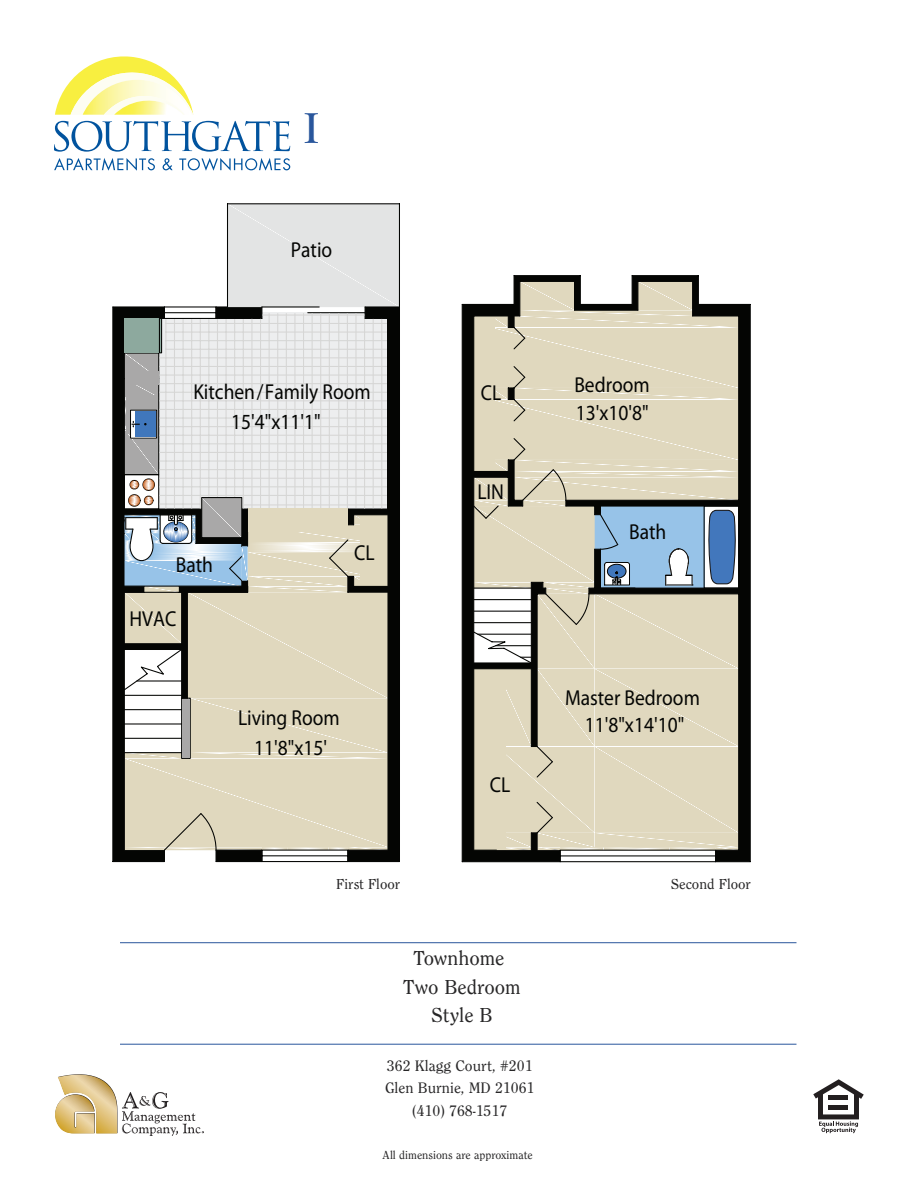
<style>
.page{position:relative;width:918px;height:1188px;background:#fff}
.page>*{position:absolute;margin:0;border:0;box-sizing:border-box;transform-origin:0 0}
.t1{font:44.7px "New Baskerville IT Cby BT";color:#29569c}
.t2{font:21.6px/30.2px "Arial+UHJAZM";color:#040503;text-align:center;scale:.9 1}
.t3{font:21px/28.5px "Clearface Regular DTC";color:#272627;text-align:center}
.t4{font:15.75px/22.5px "Clearface Regular DTC";color:#272627;text-align:center}
.t5{font:15px "Clearface Regular DTC";color:#272627}
.t6{font:12px "Clearface Regular DTC";color:#272627}
</style>
<div class="page">
<svg style="left:54px;top:158px;width:101px;height:13px"></svg>
<svg style="left:163px;top:158px;width:10px;height:12px"></svg>
<svg style="left:179px;top:158px;width:111px;height:13px"></svg>
<svg style="left:54px;top:56px;width:236px;height:96px"></svg>
<div style="left:818px;top:1091px;width:41px;height:28px;border:5px solid #231f20"></div>
<div style="left:829px;top:1105px;width:19px;height:5px;background:#231f20"></div>
<svg style="left:813px;top:1079px;width:51px;height:25px"></svg>
<svg style="left:819px;top:1121px;width:39px;height:12px"></svg>
<svg style="left:55px;top:1074px;width:149px;height:62px"></svg>
<svg style="left:113px;top:308px;width:286px;height:553px;background:#c7c3b4"></svg>
<hr style="left:216px;top:318px;width:46px;height:1px;background:#040503">
<hr style="left:113px;top:306px;width:51px;height:2px;background:#040503">
<hr style="left:216px;top:306px;width:46px;height:2px;background:#040503">
<hr style="left:112px;top:307px;width:1px;height:555px;background:#040503">
<hr style="left:399px;top:307px;width:1px;height:555px;background:#040503">
<hr style="left:113px;top:861px;width:51px;height:1px;background:#040503">
<hr style="left:216px;top:861px;width:46px;height:1px;background:#040503">
<hr style="left:348px;top:861px;width:51px;height:1px;background:#040503">
<hr style="left:187px;top:592px;width:1px;height:106px;background:#040503">
<hr style="left:181px;top:649px;width:1px;height:49px;background:#040503">
<hr style="left:348px;top:592px;width:40px;height:1px;background:#040503">
<hr style="left:354px;top:586px;width:34px;height:1px;background:#040503">
<hr style="left:354px;top:514px;width:34px;height:1px;background:#040503">
<hr style="left:348px;top:509px;width:40px;height:1px;background:#040503">
<div style="left:124px;top:318px;width:38px;height:35px;background:#8da99e"></div>
<svg style="left:367px;top:542px;width:4px;height:10px"></svg>
<svg style="left:348px;top:510px;width:6px;height:15px"></svg>
<hr style="left:124px;top:695px;width:58px;height:1px;background:#040503">
<hr style="left:124px;top:709px;width:58px;height:1px;background:#040503">
<hr style="left:124px;top:738px;width:58px;height:1px;background:#040503">
<hr style="left:124px;top:723px;width:58px;height:2px;background:#040503">
<hr style="left:124px;top:752px;width:58px;height:1px;background:#040503">
<div style="left:181px;top:698px;width:10px;height:61px;border:1px solid #040503"></div>
<svg style="left:228px;top:204px;width:171px;height:115px;background:#d9dada"></svg>
<hr style="left:399px;top:204px;width:1px;height:103px;background:#040503">
<hr style="left:228px;top:203px;width:171px;height:1px;background:#040503">
<hr style="left:227px;top:204px;width:1px;height:103px;background:#040503">
<svg style="left:261px;top:847px;width:88px;height:16px"></svg>
<hr style="left:159px;top:409px;width:231px;height:1px;background:#d6d6d5">
<hr style="left:159px;top:418px;width:231px;height:1px;background:#d6d6d5">
<hr style="left:159px;top:392px;width:231px;height:1px;background:#d6d6d5">
<hr style="left:159px;top:400px;width:231px;height:1px;background:#d6d6d5">
<hr style="left:159px;top:426px;width:231px;height:1px;background:#d6d6d5">
<hr style="left:159px;top:435px;width:231px;height:1px;background:#d6d6d5">
<hr style="left:159px;top:375px;width:231px;height:1px;background:#d6d6d5">
<hr style="left:159px;top:383px;width:231px;height:1px;background:#d6d6d5">
<hr style="left:165px;top:340px;width:225px;height:1px;background:#d6d6d5">
<hr style="left:165px;top:349px;width:225px;height:1px;background:#d6d6d5">
<hr style="left:165px;top:332px;width:225px;height:1px;background:#d6d6d5">
<hr style="left:159px;top:357px;width:231px;height:1px;background:#d6d6d5">
<hr style="left:159px;top:366px;width:231px;height:1px;background:#d6d6d5">
<hr style="left:165px;top:323px;width:225px;height:1px;background:#d6d6d5">
<hr style="left:159px;top:443px;width:231px;height:1px;background:#d6d6d5">
<hr style="left:159px;top:452px;width:231px;height:1px;background:#d6d6d5">
<hr style="left:159px;top:461px;width:231px;height:1px;background:#d6d6d5">
<hr style="left:159px;top:469px;width:231px;height:1px;background:#d6d6d5">
<hr style="left:159px;top:478px;width:231px;height:1px;background:#d6d6d5">
<hr style="left:159px;top:486px;width:231px;height:1px;background:#d6d6d5">
<hr style="left:159px;top:495px;width:231px;height:1px;background:#d6d6d5">
<hr style="left:243px;top:319px;width:1px;height:189px;background:#d6d6d5">
<hr style="left:234px;top:319px;width:1px;height:178px;background:#d6d6d5">
<hr style="left:208px;top:319px;width:1px;height:178px;background:#d6d6d5">
<hr style="left:200px;top:319px;width:1px;height:189px;background:#d6d6d5">
<hr style="left:226px;top:319px;width:1px;height:178px;background:#d6d6d5">
<hr style="left:217px;top:319px;width:1px;height:178px;background:#d6d6d5">
<hr style="left:174px;top:319px;width:1px;height:189px;background:#d6d6d5">
<hr style="left:165px;top:319px;width:1px;height:189px;background:#d6d6d5">
<hr style="left:191px;top:319px;width:1px;height:189px;background:#d6d6d5">
<hr style="left:183px;top:319px;width:1px;height:189px;background:#d6d6d5">
<div style="left:159px;top:318px;width:3px;height:35px;border:1px solid #040503"></div>
<svg style="left:163px;top:306px;width:54px;height:14px"></svg>
<svg style="left:328px;top:538px;width:26px;height:54px"></svg>
<hr style="left:308px;top:312px;width:57px;height:1px;background:#040503">
<hr style="left:262px;top:306px;width:57px;height:2px;background:#040503">
<svg style="left:163px;top:812px;width:54px;height:50px"></svg>
<div style="left:182px;top:699px;width:8px;height:59px;background:#a9a8a8"></div>
<svg style="left:123px;top:353px;width:125px;height:338px"></svg>
<div style="left:125px;top:371px;width:33px;height:13px;background:#a9a8a8"></div>
<hr style="left:750px;top:304px;width:1px;height:558px;background:#040503">
<svg style="left:462px;top:276px;width:288px;height:586px;background:#bbb7a6"></svg>
<svg style="left:514px;top:276px;width:1px;height:28px"></svg>
<hr style="left:519px;top:281px;width:1px;height:35px;background:#040503">
<hr style="left:514px;top:275px;width:66px;height:1px;background:#040503">
<hr style="left:520px;top:281px;width:55px;height:1px;background:#040503">
<svg style="left:574px;top:276px;width:7px;height:34px"></svg>
<svg style="left:698px;top:276px;width:1px;height:28px"></svg>
<hr style="left:692px;top:281px;width:1px;height:35px;background:#040503">
<hr style="left:632px;top:275px;width:66px;height:1px;background:#040503">
<hr style="left:638px;top:281px;width:55px;height:1px;background:#040503">
<svg style="left:632px;top:276px;width:6px;height:34px"></svg>
<hr style="left:474px;top:668px;width:57px;height:1px;background:#040503">
<div style="left:704px;top:506px;width:35px;height:83px;border:1px solid #040503"></div>
<svg style="left:508px;top:315px;width:18px;height:35px"></svg>
<svg style="left:508px;top:365px;width:18px;height:57px"></svg>
<svg style="left:531px;top:801px;width:208px;height:62px;background:#cdc7b4"></svg>
<svg style="left:531px;top:745px;width:23px;height:34px"></svg>
<svg style="left:472px;top:437px;width:164px;height:227px;background:#c7c4b5"></svg>
<svg style="left:708px;top:510px;width:28px;height:75px;background:#537db4"></svg>
<div style="left:114px;top:586px;width:134px;height:7px;border:1px solid #040503"></div>
<hr style="left:269px;top:313px;width:1px;height:215px;background:#d6d6d5">
<hr style="left:277px;top:313px;width:1px;height:215px;background:#d6d6d5">
<hr style="left:251px;top:319px;width:1px;height:209px;background:#d6d6d5">
<hr style="left:260px;top:319px;width:1px;height:209px;background:#d6d6d5">
<hr style="left:303px;top:313px;width:1px;height:211px;background:#d6d6d5">
<hr style="left:312px;top:313px;width:1px;height:211px;background:#d6d6d5">
<hr style="left:286px;top:313px;width:1px;height:215px;background:#d6d6d5">
<hr style="left:294px;top:313px;width:1px;height:211px;background:#d6d6d5">
<hr style="left:320px;top:313px;width:1px;height:211px;background:#d6d6d5">
<hr style="left:329px;top:313px;width:1px;height:215px;background:#d6d6d5">
<hr style="left:347px;top:313px;width:1px;height:215px;background:#d6d6d5">
<hr style="left:355px;top:313px;width:2px;height:195px;background:#d6d6d5">
<hr style="left:338px;top:313px;width:1px;height:215px;background:#d6d6d5">
<hr style="left:381px;top:319px;width:1px;height:189px;background:#d6d6d5">
<hr style="left:364px;top:319px;width:1px;height:190px;background:#d6d6d5">
<hr style="left:373px;top:319px;width:1px;height:189px;background:#d6d6d5">
<hr style="left:244px;top:504px;width:144px;height:1px;background:#d6d6d5">
<div style="left:387px;top:316px;width:11px;height:193px;background:#040503"></div>
<hr style="left:262px;top:315px;width:102px;height:1px;background:#d6d6d5">
<div style="left:248px;top:509px;width:100px;height:23px;background:#e0d8be"></div>
<hr style="left:120px;top:1044px;width:676px;height:1px;background:#29569c">
<hr style="left:120px;top:942px;width:676px;height:1px;background:#29569c">
<h1 class="t1" style="left:303px;top:111px;width:19px">I</h1>
<p class="t2" style="left:291px;top:237px;width:48px">Patio</p>
<p class="t2" style="left:193px;top:378px;width:199px">Kitchen / Family Room<br>15'4"x11'1"</p>
<p class="t2" style="left:176px;top:552px;width:43px">Bath</p>
<p class="t2" style="left:130px;top:605px;width:54px">HVAC</p>
<p class="t2" style="left:354px;top:540px;width:24px">CL</p>
<p class="t2" style="left:238px;top:705px;width:115px">Living Room</p>
<p class="t2" style="left:254px;top:735px;width:83px">11'8"x15'</p>
<p class="t2" style="left:481px;top:379px;width:24px">CL</p>
<p class="t2" style="left:477px;top:478px;width:31px">LIN</p>
<p class="t2" style="left:574px;top:372px;width:85px">Bedroom</p>
<p class="t2" style="left:576px;top:399px;width:83px">13'x10'8"</p>
<p class="t2" style="left:629px;top:518px;width:43px">Bath</p>
<p class="t2" style="left:490px;top:771px;width:24px">CL</p>
<p class="t2" style="left:565px;top:684px;width:151px">Master Bedroom</p>
<p class="t2" style="left:585px;top:712px;width:112px">11'8"x14'10"</p>
<p class="t5" style="left:336px;top:875px;width:65px">First Floor</p>
<p class="t5" style="left:671px;top:875px;width:82px">Second Floor</p>
<p class="t3" style="left:403px;top:944px;width:119px">Townhome<br>Two Bedroom<br>Style B</p>
<p class="t4" style="left:385px;top:1054px;width:151px">362 Klagg Court, #201<br>Glen Burnie, MD 21061 (410) 768-1517</p>
<p class="t6" style="left:383px;top:1147px;width:152px">All dimensions are approximate</p>
</div>
